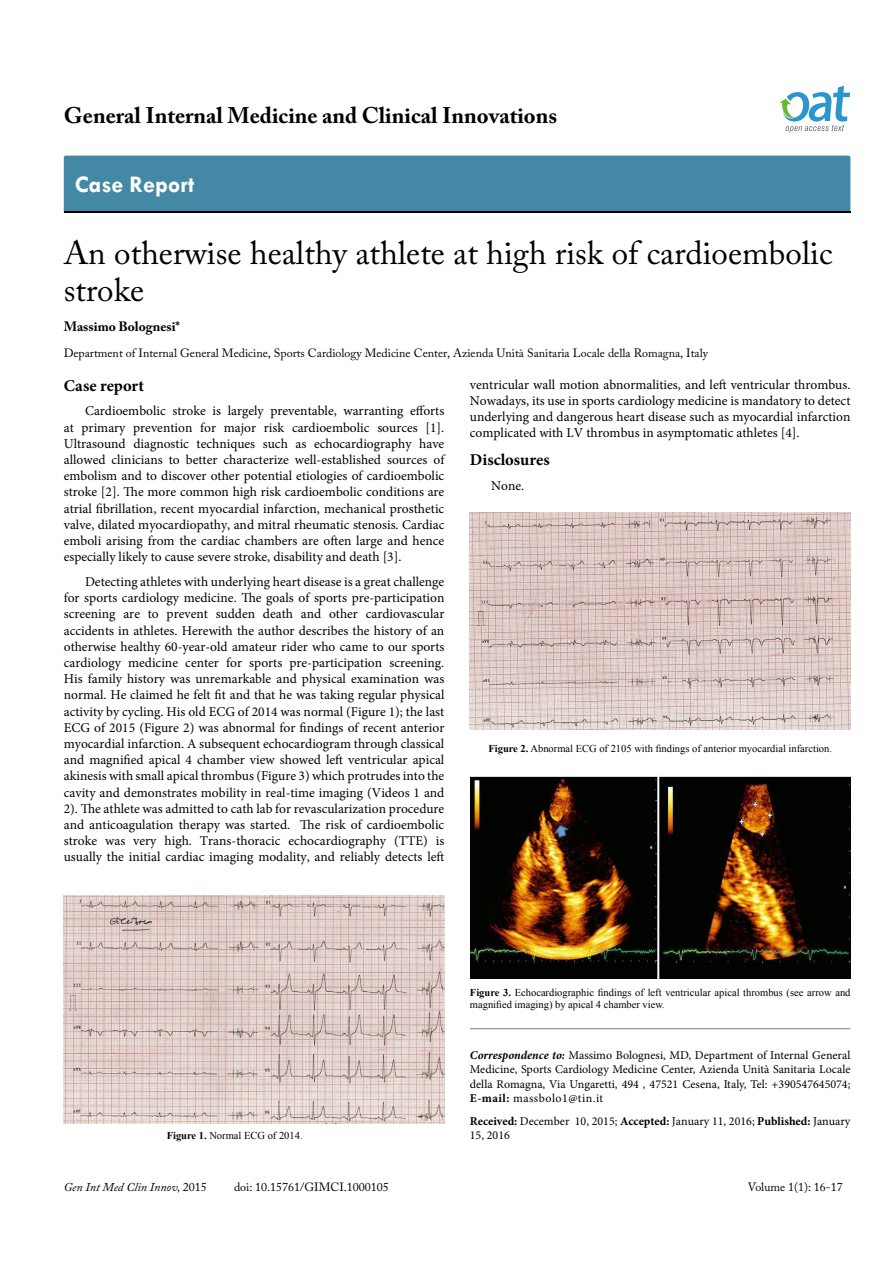
<style>
.page{position:relative;width:893px;height:1263px;background:#fff}
.page>*{position:absolute;margin:0;border:0;box-sizing:border-box;transform-origin:0 0}
.t1{font:33px/37.5px "Adobe Caslon Pro";color:#000}
.t2{font:700 24px "Tw Cen";color:#fff}
.t3{font:700 22.5px "Adobe Caslon Pro";color:#000}
.t4{font:700 16.5px "Minion Pro";letter-spacing:.005em;color:#000}
.t5{font:13.5px/16.2px "Minion Pro";color:#000;text-align:justify}
.t6{font:700 13.5px "Adobe Caslon Pro";color:#000}
.t7{font:12px/14.4px "Minion Pro";color:#000;text-align:justify}
.t8{font:12px "Adobe Caslon Pro";color:#000}
.t9{font:italic 12px "Adobe Caslon Pro";color:#000}
.t10{font:10.5px/12.6px "Times New Roman";color:#000}
.s1{font-weight:700}
.s2{font-weight:700;font-style:italic}
.s3{font-style:normal}
</style>
<div class="page">
<div style="left:64px;top:156px;width:786px;height:56px;background:#4389a5"></div>
<svg style="left:779px;top:86px;width:71px;height:47px"></svg>
<hr style="left:470px;top:1028px;width:380px;height:1px;background:#808285">
<img style="left:64px;top:896px;width:380px;height:227px">
<img style="left:470px;top:512px;width:381px;height:217px">
<img style="left:470px;top:774px;width:380px;height:204px">
<h3 class="t3" style="left:64px;top:102px;width:495px">General Internal Medicine and Clinical Innovations</h3>
<h2 class="t2" style="left:75px;top:170px;width:121px">Case Report</h2>
<h1 class="t1" style="left:64px;top:233px;width:770px">An otherwise healthy athlete at high risk of cardioembolic stroke</h1>
<p class="t6" style="left:64px;top:318px;width:118px">Massimo Bolognesi*</p>
<p class="t8" style="left:64px;top:346px;width:646px">Department of Internal General Medicine, Sports Cardiology Medicine Center, Azienda Unità Sanitaria Locale della Romagna, Italy</p>
<p class="t4" style="left:64px;top:374px;width:82px">Case report</p>
<p class="t5" style="left:64px;top:403px;width:382px;text-indent:21px">Cardioembolic stroke is largely preventable, warranting efforts at primary prevention for major risk cardioembolic sources [1].<br>Ultrasound diagnostic techniques such as echocardiography have allowed clinicians to better characterize well-established sources of embolism and to discover other potential etiologies of cardioembolic stroke [2]. The more common high risk cardioembolic conditions are atrial fibrillation, recent myocardial infarction, mechanical prosthetic valve, dilated myocardiopathy, and mitral rheumatic stenosis. Cardiac emboli arising from the cardiac chambers are often large and hence especially likely to cause severe stroke, disability and death [3].</p>
<p class="t5" style="left:64px;top:574px;width:382px;text-indent:21px">Detecting athletes with underlying heart disease is a great challenge for sports cardiology medicine. The goals of sports pre-participation screening are to prevent sudden death and other cardiovascular accidents in athletes. Herewith the author describes the history of an otherwise healthy 60-year-old amateur rider who came to our sports cardiology medicine center for sports pre-participation screening.<br>His family history was unremarkable and physical examination was normal. He claimed he felt fit and that he was taking regular physical activity by cycling. His old ECG of 2014 was normal (Figure 1); the last ECG of 2015 (Figure 2) was abnormal for findings of recent anterior myocardial infarction. A subsequent echocardiogram through classical and magnified apical 4 chamber view showed left ventricular apical akinesis with small apical thrombus (Figure 3) which protrudes into the cavity and demonstrates mobility in real-time imaging (Videos 1 and 2). The athlete was admitted to cath lab for revascularization procedure and anticoagulation therapy was started. The risk of cardioembolic stroke was very high. Trans-thoracic echocardiography (TTE) is usually the initial cardiac imaging modality, and reliably detects left</p>
<p class="t5" style="left:470px;top:376px;width:382px">ventricular wall motion abnormalities, and left ventricular thrombus.<br>Nowadays, its use in sports cardiology medicine is mandatory to detect underlying and dangerous heart disease such as myocardial infarction complicated with LV thrombus in asymptomatic athletes [4].</p>
<p class="t4" style="left:470px;top:448px;width:81px">Disclosures</p>
<p class="t5" style="left:491px;top:478px;width:35px">None.</p>
<p class="t10" style="left:488px;top:742px;width:345px"><span class="s1">Figure 2.</span> Abnormal ECG of 2105 with findings of anterior myocardial infarction.</p>
<p class="t10" style="left:470px;top:985px;width:382px"><span class="s1">Figure 3.</span> Echocardiographic findings of left ventricular apical thrombus (see arrow and magnified imaging) by apical 4 chamber view.</p>
<p class="t7" style="left:470px;top:1048px;width:382px"><span class="s2">Correspondence to:</span> Massimo Bolognesi, MD, Department of Internal General Medicine, Sports Cardiology Medicine Center, Azienda Unità Sanitaria Locale della Romagna, Via Ungaretti, 494 , 47521 Cesena, Italy, Tel: +390547645074; <span class="s1">E-mail:</span> massbolo1@tin.it</p>
<p class="t7" style="left:470px;top:1114px;width:382px"><span class="s1">Received:</span> December 10, 2015; <span class="s1">Accepted:</span> January 11, 2016; <span class="s1">Published:</span> January</p>
<p class="t10" style="left:167px;top:1129px;width:138px"><span class="s1">Figure 1.</span> Normal ECG of 2014.</p>
<p class="t7" style="left:470px;top:1128px;width:42px">15, 2016</p>
<p class="t9" style="left:64px;top:1180px;width:145px">Gen Int Med Clin Innov, <span class="s3">2015</span></p>
<p class="t8" style="left:234px;top:1180px;width:156px">doi: 10.15761/GIMCI.1000105</p>
<p class="t8" style="left:748px;top:1180px;width:96px">Volume 1(1): 16-17</p>
</div>
